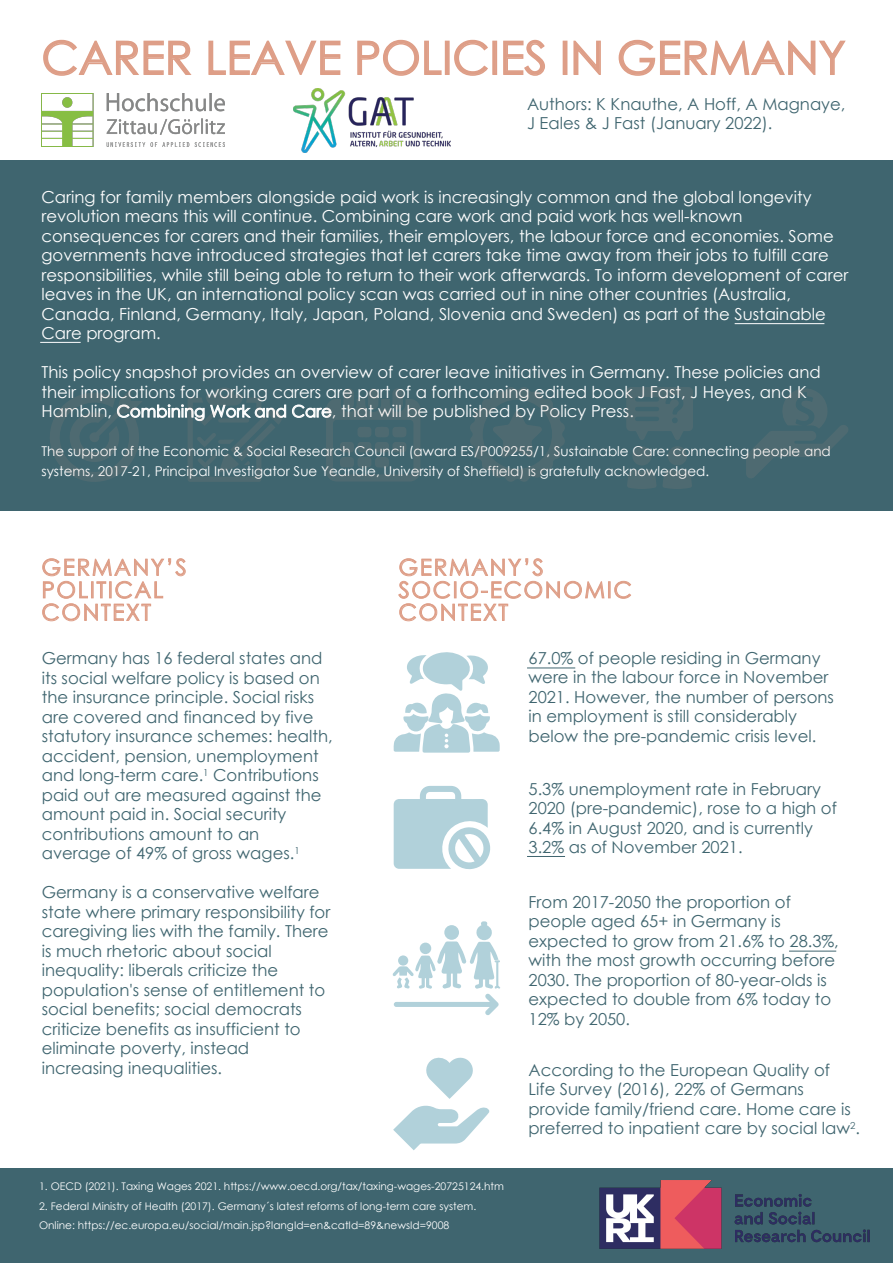
<style>
.page{position:relative;width:893px;height:1263px;background:#fff}
.page>*{position:absolute;margin:0;border:0;box-sizing:border-box;transform-origin:0 0}
.t1{font:45.75px "Century Gothic";color:#de9e87}
.t2{font:22.5px/22.5px "Century Gothic";letter-spacing:.075em;color:#de9e87}
.t3{font:16.5px/19.5px "Century Gothic";color:#3f656f}
.t4{font:16.5px/19.5px "Century Gothic";color:#fff}
.t5{font:13.5px/19.5px "Century Gothic";color:#fff}
.t6{font:10.5px/19.5px "Century Gothic";color:#fff}
</style>
<div class="page">
<div style="left:0;top:160px;width:893px;height:351px;background:#3f656f"></div>
<hr style="left:40px;top:342px;width:41px;height:1px;background:#fff">
<div style="left:0;top:1169px;width:893px;height:94px;background:#3f656f"></div>
<svg style="left:43px;top:39px;width:149px;height:37px"></svg>
<svg style="left:208px;top:40px;width:133px;height:35px"></svg>
<svg style="left:357px;top:39px;width:85px;height:37px"></svg>
<div style="left:445px;top:41px;width:5px;height:34px;border:2px solid #de9e87"></div>
<svg style="left:454px;top:39px;width:34px;height:37px"></svg>
<div style="left:492px;top:41px;width:5px;height:34px;border:2px solid #de9e87"></div>
<svg style="left:503px;top:39px;width:42px;height:37px"></svg>
<div style="left:563px;top:41px;width:4px;height:34px;border:2px solid #de9e87"></div>
<svg style="left:573px;top:40px;width:28px;height:35px"></svg>
<svg style="left:618px;top:39px;width:228px;height:37px"></svg>
<svg style="left:42px;top:558px;width:144px;height:63px"></svg>
<svg style="left:398px;top:558px;width:233px;height:63px"></svg>
<svg style="left:394px;top:652px;width:106px;height:101px"></svg>
<svg style="left:394px;top:786px;width:96px;height:84px"></svg>
<svg style="left:392px;top:921px;width:108px;height:94px"></svg>
<svg style="left:393px;top:1057px;width:96px;height:93px"></svg>
<hr style="left:527px;top:668px;width:48px;height:1px;background:#3f656f">
<hr style="left:527px;top:856px;width:38px;height:1px;background:#3f656f">
<hr style="left:789px;top:951px;width:47px;height:1px;background:#3f656f">
<img style="left:41px;top:94px;width:183px;height:52px">
<img style="left:293px;top:88px;width:157px;height:64px">
<svg style="left:50px;top:388px;width:236px;height:94px"></svg>
<svg style="left:470px;top:387px;width:95px;height:95px"></svg>
<svg style="left:626px;top:387px;width:67px;height:53px"></svg>
<svg style="left:627px;top:469px;width:65px;height:20px"></svg>
<div style="left:668px;top:446px;width:19px;height:19px;background:#4e6a71;border-radius:50%"></div>
<div style="left:632px;top:446px;width:20px;height:19px;background:#4e6a71;border-radius:50%"></div>
<svg style="left:292px;top:389px;width:128px;height:92px"></svg>
<svg style="left:746px;top:389px;width:102px;height:89px"></svg>
<hr style="left:735px;top:323px;width:89px;height:1px;background:#fff">
<img style="left:599px;top:1180px;width:270px;height:69px">
<h1 class="t1" style="left:41px;top:26px;width:806px">CARER LEAVE POLICIES IN GERMANY</h1>
<p class="t3" style="left:527px;top:94px;width:320px">Authors: K Knauthe, A Hoff, A Magnaye,<br>J Eales &amp; J Fast (January 2022).</p>
<p class="t4" style="left:41px;top:187px;width:809px">Caring for family members alongside paid work is increasingly common and the global longevity revolution means this will continue. Combining care work and paid work has well-known consequences for carers and their families, their employers, the labour force and economies. Some governments have introduced strategies that let carers take time away from their jobs to fulfill care responsibilities, while still being able to return to their work afterwards. To inform development of carer leaves in the UK, an international policy scan was carried out in nine other countries (Australia, Canada, Finland, Germany, Italy, Japan, Poland, Slovenia and Sweden) as part of the Sustainable Care program.</p>
<p class="t4" style="left:41px;top:362px;width:781px">This policy snapshot provides an overview of carer leave initiatives in Germany. These policies and their implications for working carers are part of a forthcoming edited book J Fast, J Heyes, and K<br>Hamblin, Combining Work and Care, that will be published by Policy Press.</p>
<p class="t5" style="left:41px;top:441px;width:791px">The support of the Economic &amp; Social Research Council (award ES/P009255/1, Sustainable Care: connecting people and systems, 2017-21, Principal Investigator Sue Yeandle, University of Sheffield) is gratefully acknowledged.</p>
<h2 class="t2" style="left:41px;top:556px;width:147px">GERMANY’S<br>POLITICAL<br>CONTEXT</h2>
<h2 class="t2" style="left:399px;top:556px;width:235px">GERMANY’S<br>SOCIO-ECONOMIC<br>CONTEXT</h2>
<p class="t3" style="left:42px;top:648px;width:292px">Germany has 16 federal states and its social welfare policy is based on the insurance principle. Social risks are covered and financed by five statutory insurance schemes: health, accident, pension, unemployment and long-term care.<sup>1</sup> Contributions paid out are measured against the amount paid in. Social security contributions amount to an<br>average of 49% of gross wages.<sup>1</sup></p>
<p class="t3" style="left:42px;top:882px;width:290px">Germany is a conservative welfare state where primary responsibility for caregiving lies with the family. There is much rhetoric about social inequality: liberals criticize the population's sense of entitlement to social benefits; social democrats criticize benefits as insufficient to eliminate poverty, instead increasing inequalities.</p>
<p class="t6" style="left:39px;top:1176px;width:466px">1. OECD (2021). Taxing Wages 2021. https://www.oecd.org/tax/taxing-wages-20725124.htm</p>
<p class="t6" style="left:39px;top:1196px;width:439px">2. Federal Ministry of Health (2017). Germany´s latest reforms of long-term care system.<br>Online: https://ec.europa.eu/social/main.jsp?langId=en&amp;catId=89&amp;newsId=9008</p>
<p class="t3" style="left:529px;top:648px;width:307px">67.0% of people residing in Germany were in the labour force in November 2021. However, the number of persons in employment is still considerably below the pre-pandemic crisis level.</p>
<p class="t3" style="left:529px;top:779px;width:310px">5.3% unemployment rate in February 2020 (pre-pandemic), rose to a high of 6.4% in August 2020, and is currently 3.2% as of November 2021.</p>
<p class="t3" style="left:529px;top:892px;width:312px">From 2017-2050 the proportion of people aged 65+ in Germany is expected to grow from 21.6% to 28.3%, with the most growth occurring before<br>2030. The proportion of 80-year-olds is expected to double from 6% today to<br>12% by 2050.</p>
<p class="t3" style="left:529px;top:1060px;width:333px">According to the European Quality of Life Survey (2016), 22% of Germans provide family/friend care. Home care is preferred to inpatient care by social law<sup>2</sup>.</p>
</div>
